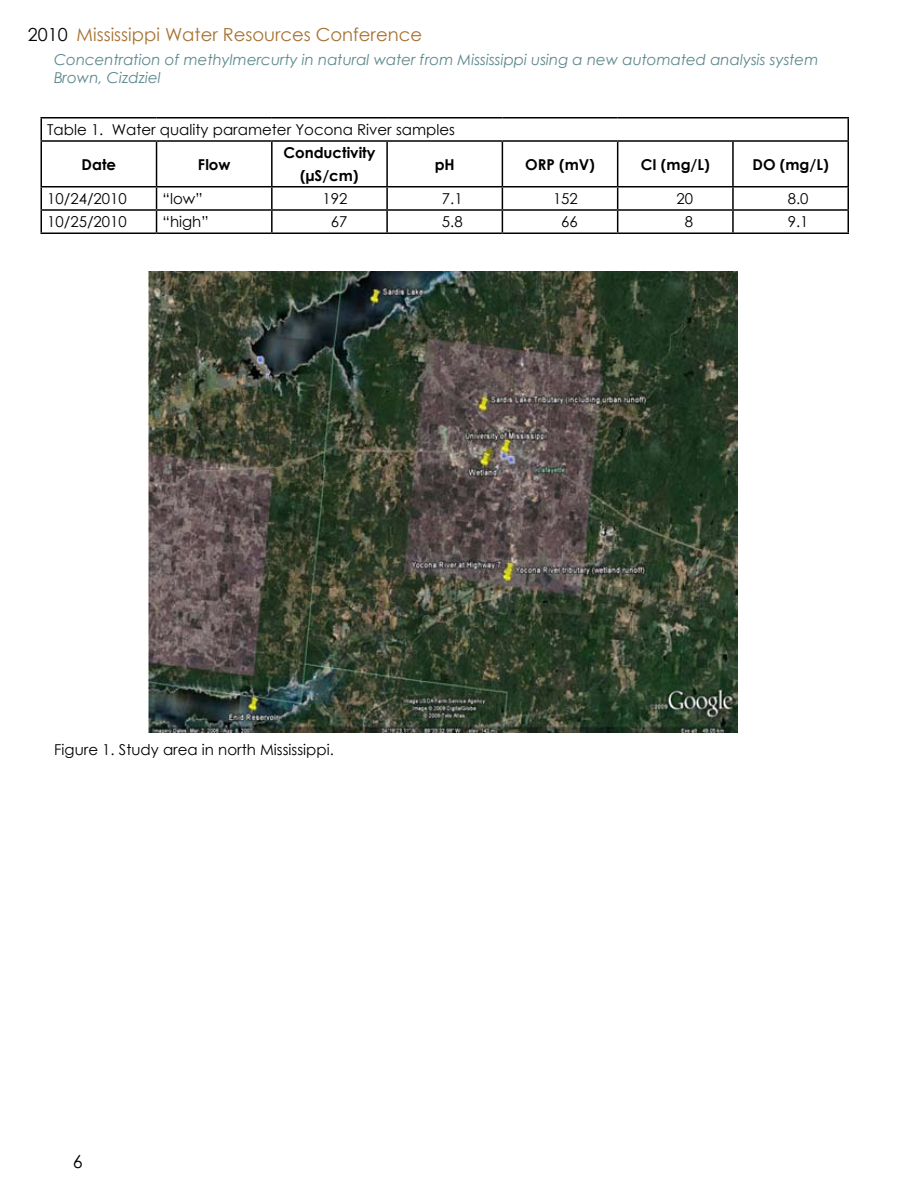
<style>
.page{position:relative;width:918px;height:1188px;background:#fff}
.page>*{position:absolute;margin:0;border:0;box-sizing:border-box;transform-origin:0 0}
.t1{font:18px "Century Gothic";color:#a67233}
.t2{font:18px "Century Gothic";color:#000}
.t3{font:15px "Century Gothic";color:#000}
.t4{font:italic 15px/18px "Century Gothic";color:#5a878c}
.t5{font:700 15px/22.5px "Century Gothic";color:#000;text-align:center}
.s1{color:#000}
</style>
<div class="page">
<hr style="left:40px;top:117px;width:117px;height:1px;background:#000">
<hr style="left:40px;top:118px;width:2px;height:22px;background:#000">
<hr style="left:157px;top:117px;width:115px;height:1px;background:#000">
<hr style="left:272px;top:117px;width:115px;height:1px;background:#000">
<hr style="left:387px;top:117px;width:115px;height:1px;background:#000">
<hr style="left:502px;top:117px;width:116px;height:1px;background:#000">
<hr style="left:618px;top:117px;width:115px;height:1px;background:#000">
<hr style="left:733px;top:117px;width:116px;height:1px;background:#000">
<svg style="left:848px;top:118px;width:1px;height:22px"></svg>
<hr style="left:40px;top:140px;width:117px;height:2px;background:#000">
<hr style="left:40px;top:142px;width:2px;height:44px;background:#000">
<hr style="left:157px;top:140px;width:115px;height:2px;background:#000">
<hr style="left:156px;top:142px;width:1px;height:44px;background:#000">
<hr style="left:272px;top:140px;width:115px;height:2px;background:#000">
<hr style="left:271px;top:142px;width:2px;height:44px;background:#000">
<hr style="left:387px;top:140px;width:115px;height:2px;background:#000">
<hr style="left:386px;top:142px;width:2px;height:44px;background:#000">
<hr style="left:502px;top:140px;width:116px;height:2px;background:#000">
<hr style="left:502px;top:142px;width:1px;height:44px;background:#000">
<hr style="left:618px;top:140px;width:115px;height:2px;background:#000">
<hr style="left:617px;top:142px;width:1px;height:44px;background:#000">
<hr style="left:733px;top:140px;width:116px;height:2px;background:#000">
<hr style="left:732px;top:142px;width:2px;height:44px;background:#000">
<hr style="left:848px;top:142px;width:1px;height:44px;background:#000">
<hr style="left:40px;top:186px;width:117px;height:2px;background:#000">
<hr style="left:40px;top:188px;width:2px;height:21px;background:#000">
<hr style="left:157px;top:186px;width:115px;height:2px;background:#000">
<hr style="left:272px;top:186px;width:115px;height:2px;background:#000">
<hr style="left:271px;top:188px;width:2px;height:21px;background:#000">
<hr style="left:387px;top:186px;width:115px;height:2px;background:#000">
<hr style="left:386px;top:188px;width:2px;height:21px;background:#000">
<hr style="left:502px;top:186px;width:116px;height:2px;background:#000">
<hr style="left:618px;top:186px;width:115px;height:2px;background:#000">
<hr style="left:733px;top:186px;width:116px;height:2px;background:#000">
<hr style="left:732px;top:188px;width:2px;height:21px;background:#000">
<hr style="left:40px;top:209px;width:117px;height:2px;background:#000">
<hr style="left:40px;top:211px;width:2px;height:21px;background:#000">
<hr style="left:157px;top:209px;width:115px;height:2px;background:#000">
<svg style="left:156px;top:188px;width:1px;height:44px"></svg>
<hr style="left:272px;top:209px;width:115px;height:2px;background:#000">
<hr style="left:271px;top:211px;width:2px;height:21px;background:#000">
<hr style="left:387px;top:209px;width:115px;height:2px;background:#000">
<hr style="left:386px;top:211px;width:2px;height:21px;background:#000">
<hr style="left:502px;top:209px;width:116px;height:2px;background:#000">
<svg style="left:502px;top:188px;width:1px;height:44px"></svg>
<hr style="left:618px;top:209px;width:115px;height:2px;background:#000">
<svg style="left:617px;top:188px;width:1px;height:44px"></svg>
<hr style="left:733px;top:209px;width:116px;height:2px;background:#000">
<hr style="left:732px;top:211px;width:2px;height:21px;background:#000">
<svg style="left:848px;top:188px;width:1px;height:44px"></svg>
<hr style="left:40px;top:232px;width:117px;height:2px;background:#000">
<hr style="left:157px;top:232px;width:115px;height:2px;background:#000">
<hr style="left:272px;top:232px;width:115px;height:2px;background:#000">
<hr style="left:387px;top:232px;width:115px;height:2px;background:#000">
<hr style="left:502px;top:232px;width:116px;height:2px;background:#000">
<hr style="left:618px;top:232px;width:115px;height:2px;background:#000">
<hr style="left:733px;top:232px;width:116px;height:2px;background:#000">
<img style="left:148px;top:272px;width:589px;height:461px">
<p class="t1" style="left:28px;top:21px;width:396px"><span class="s1">2010</span> Mississippi Water Resources Conference</p>
<p class="t4" style="left:54px;top:51px;width:766px">Concentration of methylmercurty in natural water from Mississippi using a new automated analysis system<br>Brown, Cizdziel</p>
<p class="t3" style="left:47px;top:119px;width:409px">Table 1. Water quality parameter Yocona River samples</p>
<p class="t5" style="left:82px;top:152px;width:36px">Date</p>
<p class="t5" style="left:198px;top:152px;width:34px">Flow</p>
<p class="t5" style="left:283px;top:141px;width:94px">Conductivity (µS/cm)</p>
<p class="t5" style="left:435px;top:152px;width:22px">pH</p>
<p class="t5" style="left:525px;top:152px;width:71px">ORP (mV)</p>
<p class="t5" style="left:641px;top:152px;width:70px">CI (mg/L)</p>
<p class="t5" style="left:753px;top:152px;width:78px">DO (mg/L)</p>
<p class="t3" style="left:47px;top:188px;width:81px">10/24/2010</p>
<p class="t3" style="left:163px;top:188px;width:42px">“low”</p>
<p class="t3" style="left:322px;top:188px;width:26px">192</p>
<p class="t3" style="left:442px;top:188px;width:22px">7.1</p>
<p class="t3" style="left:553px;top:188px;width:26px">152</p>
<p class="t3" style="left:677px;top:188px;width:18px">20</p>
<p class="t3" style="left:788px;top:188px;width:22px">8.0</p>
<p class="t3" style="left:47px;top:211px;width:81px">10/25/2010</p>
<p class="t3" style="left:163px;top:211px;width:48px">“high”</p>
<p class="t3" style="left:331px;top:211px;width:18px">67</p>
<p class="t3" style="left:442px;top:211px;width:22px">5.8</p>
<p class="t3" style="left:561px;top:211px;width:18px">66</p>
<p class="t3" style="left:685px;top:211px;width:10px">8</p>
<p class="t3" style="left:788px;top:211px;width:22px">9.1</p>
<p class="t3" style="left:54px;top:739px;width:281px">Figure 1. Study area in north Mississippi.</p>
<p class="t2" style="left:73px;top:1149px;width:11px">6</p>
</div>
